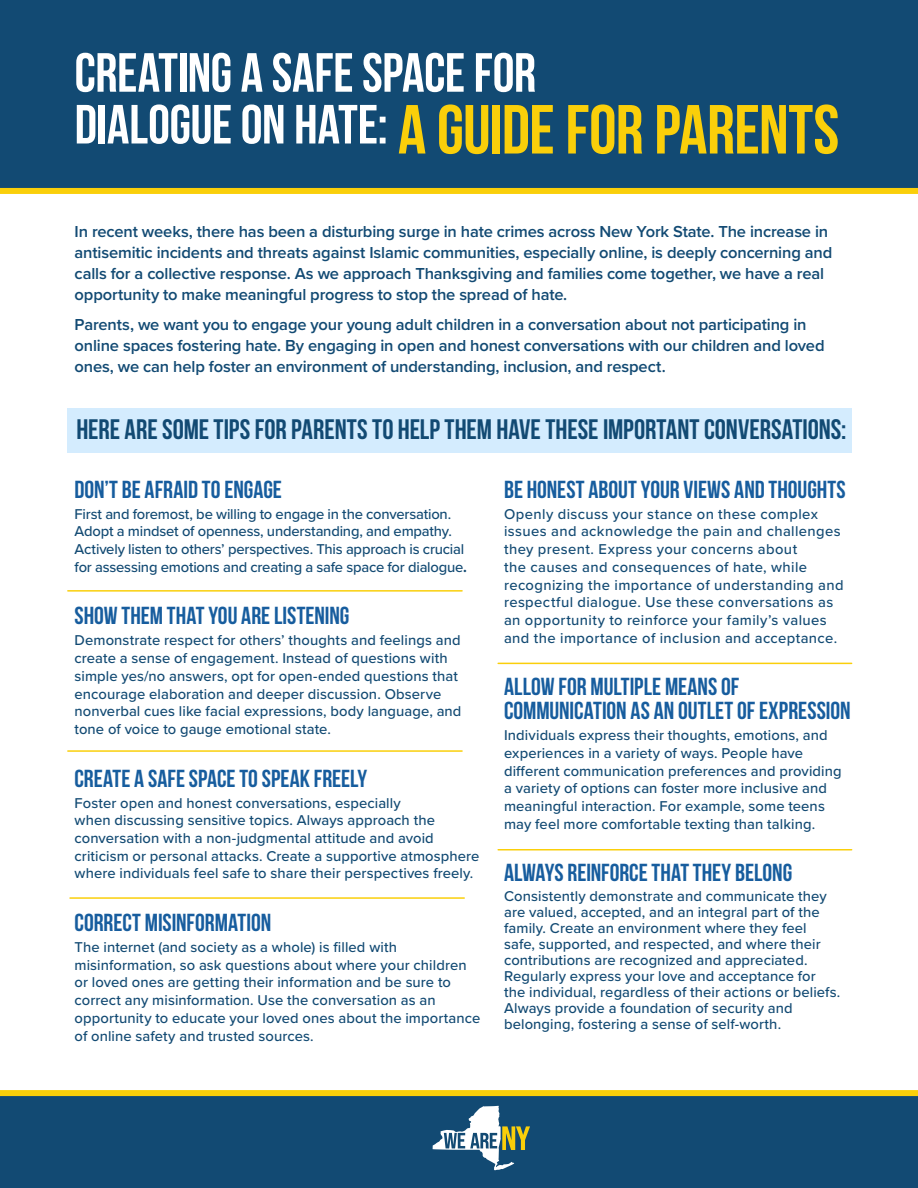
<style>
.page{position:relative;width:918px;height:1188px;background:#fff}
.page>*{position:absolute;margin:0;border:0;box-sizing:border-box;transform-origin:0 0}
.Paragraph_Style_2{font:700 69.3px "Bebas Neue";letter-spacing:-.01em;color:#facf0a}
.Paragraph_Style_2-2{font:700 55.05px/51.8px "Bebas Neue";letter-spacing:-.005em;color:#fff}
.t1{font:700 28.2px "Bebas Neue";color:#124a73}
.t2{font:700 24.6px/24px "Bebas Neue";color:#175d9e}
.t3{font:600 16.5px/21px "Proxima Nova";letter-spacing:-.01em;color:#124a73}
.t4{font:500 14.7px/17.7px "Proxima Nova";letter-spacing:.005em;color:#124a73}
.t5{font:500 14.7px/17.7px "Proxima Nova";letter-spacing:.025em;color:#124a73}
.t6{font:500 14.7px/17.7px "Proxima Nova";letter-spacing:-.015em;color:#124a73}
.s1{font-weight:700}
</style>
<div class="page">
<div style="left:68px;top:408px;width:784px;height:44px;background:#d4ecfe"></div>
<hr style="left:68px;top:590px;width:394px;height:2px;background:#facf0a">
<hr style="left:68px;top:750px;width:394px;height:2px;background:#facf0a">
<hr style="left:70px;top:897px;width:394px;height:2px;background:#facf0a">
<hr style="left:498px;top:663px;width:354px;height:1px;background:#facf0a">
<hr style="left:498px;top:849px;width:354px;height:1px;background:#facf0a">
<div style="left:0;top:0;width:918px;height:191px;background:#124a73"></div>
<div style="left:0;top:1096px;width:918px;height:92px;background:#124a73"></div>
<svg style="left:433px;top:1106px;width:97px;height:64px"></svg>
<div style="left:0;top:188px;width:918px;height:6px;background:#facf0a"></div>
<div style="left:0;top:1090px;width:918px;height:6px;background:#facf0a"></div>
<p class="Paragraph_Style_2-2" style="left:75px;top:46px;width:463px">CREATING A SAFE SPACE FOR<br>DIALOGUE ON HATE:</p>
<p class="Paragraph_Style_2" style="left:398px;top:92px;width:443px">A GUIDE FOR PARENTS</p>
<p class="t3" style="left:75px;top:221px;width:759px">In recent weeks, there has been a disturbing surge in hate crimes across New York State. The increase in antisemitic incidents and threats against Islamic communities, especially online, is deeply concerning and calls for a collective response. As we approach Thanksgiving and families come together, we have a real opportunity to make meaningful progress to stop the spread of hate.</p>
<p class="t3" style="left:75px;top:314px;width:752px">Parents, we want you to engage your young adult children in a conversation about not participating in online spaces fostering hate. By engaging in open and honest conversations with our children and loved ones, we can help foster an environment of understanding, inclusion, and respect.</p>
<p class="t1" style="left:76px;top:414px;width:772px">HERE ARE SOME TIPS FOR PARENTS TO HELP THEM HAVE THESE IMPORTANT CONVERSATIONS:</p>
<p class="t2" style="left:75px;top:477px;width:209px">DON’T BE AFRAID TO ENGAGE</p>
<p class="t6" style="left:75px;top:504px;width:394px">First and foremost, be willing to engage in the conversation.<br>Adopt a mindset of openness, understanding, and empathy.<br>Actively listen to others’ perspectives. This approach is crucial for assessing emotions and creating a safe space for dialogue<span class="s1">.</span></p>
<p class="t2" style="left:75px;top:604px;width:276px">SHOW THEM THAT YOU ARE LISTENING</p>
<p class="t4" style="left:75px;top:631px;width:388px">Demonstrate respect for others’ thoughts and feelings and create a sense of engagement. Instead of questions with simple yes/no answers, opt for open-ended questions that encourage elaboration and deeper discussion. Observe nonverbal cues like facial expressions, body language, and tone of voice to gauge emotional state.</p>
<p class="t2" style="left:75px;top:766px;width:294px">CREATE A SAFE SPACE TO SPEAK FREELY</p>
<p class="t4" style="left:75px;top:793px;width:406px">Foster open and honest conversations, especially<br>when discussing sensitive topics. Always approach the conversation with a non-judgmental attitude and avoid criticism or personal attacks. Create a supportive atmosphere where individuals feel safe to share their perspectives freely.</p>
<p class="t2" style="left:75px;top:910px;width:198px">CORRECT MISINFORMATION</p>
<p class="t4" style="left:75px;top:938px;width:407px">The internet (and society as a whole) is filled with misinformation, so ask questions about where your children or loved ones are getting their information and be sure to correct any misinformation. Use the conversation as an opportunity to educate your loved ones about the importance of online safety and trusted sources.</p>
<p class="t2" style="left:504px;top:477px;width:343px">BE HONEST ABOUT YOUR VIEWS AND THOUGHTS</p>
<p class="t5" style="left:504px;top:504px;width:341px">Openly discuss your stance on these complex issues and acknowledge the pain and challenges they present. Express your concerns about<br>the causes and consequences of hate, while recognizing the importance of understanding and respectful dialogue. Use these conversations as an opportunity to reinforce your family’s values and the importance of inclusion and acceptance.</p>
<p class="t2" style="left:504px;top:675px;width:348px">ALLOW FOR MULTIPLE MEANS OF<br>COMMUNICATION AS AN OUTLET OF EXPRESSION</p>
<p class="t4" style="left:504px;top:726px;width:339px">Individuals express their thoughts, emotions, and experiences in a variety of ways. People have different communication preferences and providing a variety of options can foster more inclusive and meaningful interaction. For example, some teens may feel more comfortable texting than talking.</p>
<p class="t2" style="left:504px;top:861px;width:290px">ALWAYS REINFORCE THAT THEY BELONG</p>
<p class="t4" style="left:504px;top:887px;width:338px;line-height:16px">Consistently demonstrate and communicate they are valued, accepted, and an integral part of the family. Create an environment where they feel safe, supported, and respected, and where their contributions are recognized and appreciated.<br>Regularly express your love and acceptance for the individual, regardless of their actions or beliefs.<br>Always provide a foundation of security and belonging, fostering a sense of self-worth.</p>
</div>
